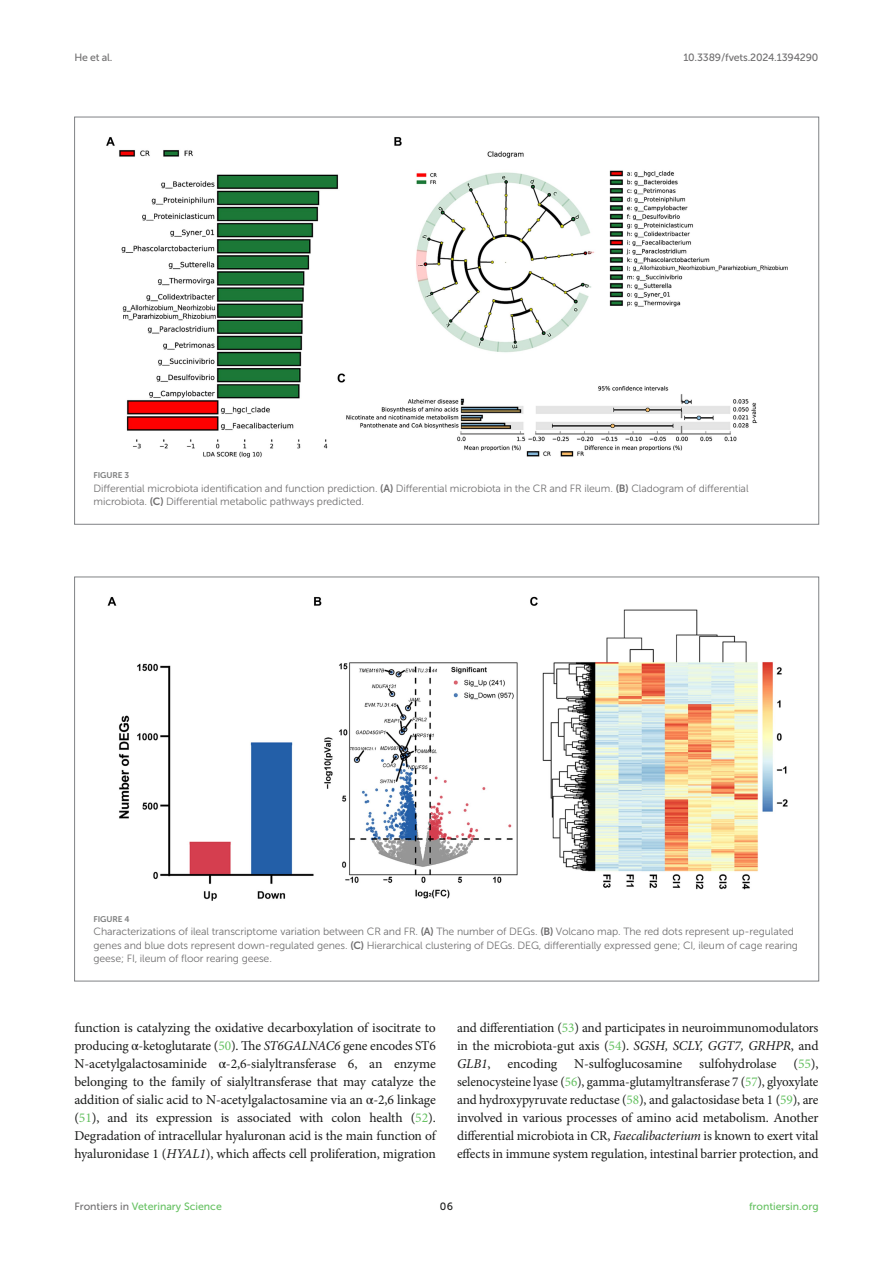
<style>
.page{position:relative;width:893px;height:1263px;background:#fff}
.page>*{position:absolute;margin:0;border:0;box-sizing:border-box;transform-origin:0 0}
.TEXT{font:13.5px/18px "Minion Pro";letter-spacing:-.01em;color:#1b1c1b;text-align:justify}
.FIG_LEG{font:10.5px/13.5px "Museo Sans 300";letter-spacing:-.01em;color:#706f70}
.t1{font:10.5px "Museo Sans 500";color:#65c161}
.t2{font:10.5px "Museo Sans 500";letter-spacing:-.015em;color:#706f70}
.t3{font:10.5px "Museo Sans 500";color:#1b1c1b}
.FIG_HD{font:8.25px "Museo Sans 700";letter-spacing:-.01em;color:#7e7f7f}
.s1{font-family:"Museo Sans 700"}
.s2{font-family:"STIX General"}
.s3{color:#65c161}
.s4{font-style:italic}
.s5{color:#706f70}
</style>
<div class="page">
<img style="left:106px;top:137px;width:682px;height:321px">
<img style="left:107px;top:596px;width:681px;height:305px">
<p class="t2" style="left:74px;top:51px;width:40px">He et al.</p>
<p class="t2" style="left:683px;top:51px;width:137px">10.3389/fvets.2024.1394290</p>
<p class="FIG_HD" style="left:94px;top:471px;width:37px">FIGURE 3</p>
<p class="FIG_LEG" style="left:94px;top:481px;width:657px">Differential microbiota identification and function prediction. <span class="s1">(A)</span> Differential microbiota in the CR and FR ileum. <span class="s1">(B)</span> Cladogram of differential microbiota. <span class="s1">(C)</span> Differential metabolic pathways predicted.</p>
<p class="FIG_HD" style="left:94px;top:914px;width:37px">FIGURE 4</p>
<p class="FIG_LEG" style="left:94px;top:925px;width:706px">Characterizations of ileal transcriptome variation between CR and FR. <span class="s1">(A)</span> The number of DEGs. <span class="s1">(B)</span> Volcano map. The red dots represent up-regulated genes and blue dots represent down-regulated genes. <span class="s1">(C)</span> Hierarchical clustering of DEGs. DEG, differentially expressed gene; CI, ileum of cage rearing geese; FI, ileum of floor rearing geese.</p>
<p class="TEXT" style="left:74px;top:1019px;width:363px">function is catalyzing the oxidative decarboxylation of isocitrate to producing <span class="s2">α</span>-ketoglutarate (<span class="s3">50</span>). The <span class="s4">ST6GALNAC6</span> gene encodes ST6<br>N-acetylgalactosaminide <span class="s2">α</span>-2,6-sialyltransferase 6, an enzyme belonging to the family of sialyltransferase that may catalyze the addition of sialic acid to N-acetylgalactosamine via an <span class="s2">α</span>-2,6 linkage (<span class="s3">51</span>), and its expression is associated with colon health (<span class="s3">52</span>).<br>Degradation of intracellular hyaluronan acid is the main function of hyaluronidase 1 (<span class="s4">HYAL1</span>), which affects cell proliferation, migration</p>
<p class="TEXT" style="left:457px;top:1019px;width:363px">and differentiation (<span class="s3">53</span>) and participates in neuroimmunomodulators in the microbiota-gut axis (<span class="s3">54</span>). <span class="s4">SGSH, SCLY, GGT7, GRHPR</span>, and <span class="s4">GLB1</span>,</p>
<p class="TEXT" style="left:508px;top:1055px;width:51px">encoding</p>
<p class="TEXT" style="left:574px;top:1055px;width:110px">N-sulfoglucosamine</p>
<p class="TEXT" style="left:699px;top:1055px;width:79px">sulfohydrolase</p>
<p class="TEXT" style="left:457px;top:1055px;width:363px;text-indent:336px">(<span class="s3">55</span>), selenocysteine lyase (<span class="s3">56</span>), gamma-glutamyltransferase 7 (<span class="s3">57</span>), glyoxylate and hydroxypyruvate reductase (<span class="s3">58</span>), and galactosidase beta 1 (<span class="s3">59</span>), are involved in various processes of amino acid metabolism. Another differential microbiota in CR, <span class="s4">Faecalibacterium</span> is known to exert vital effects in immune system regulation, intestinal barrier protection, and</p>
<p class="t1" style="left:74px;top:1200px;width:149px"><span class="s5">Frontiers in</span> Veterinary Science</p>
<p class="t3" style="left:440px;top:1200px;width:15px">06</p>
<p class="t1" style="left:749px;top:1200px;width:71px">frontiersin.org</p>
</div>
